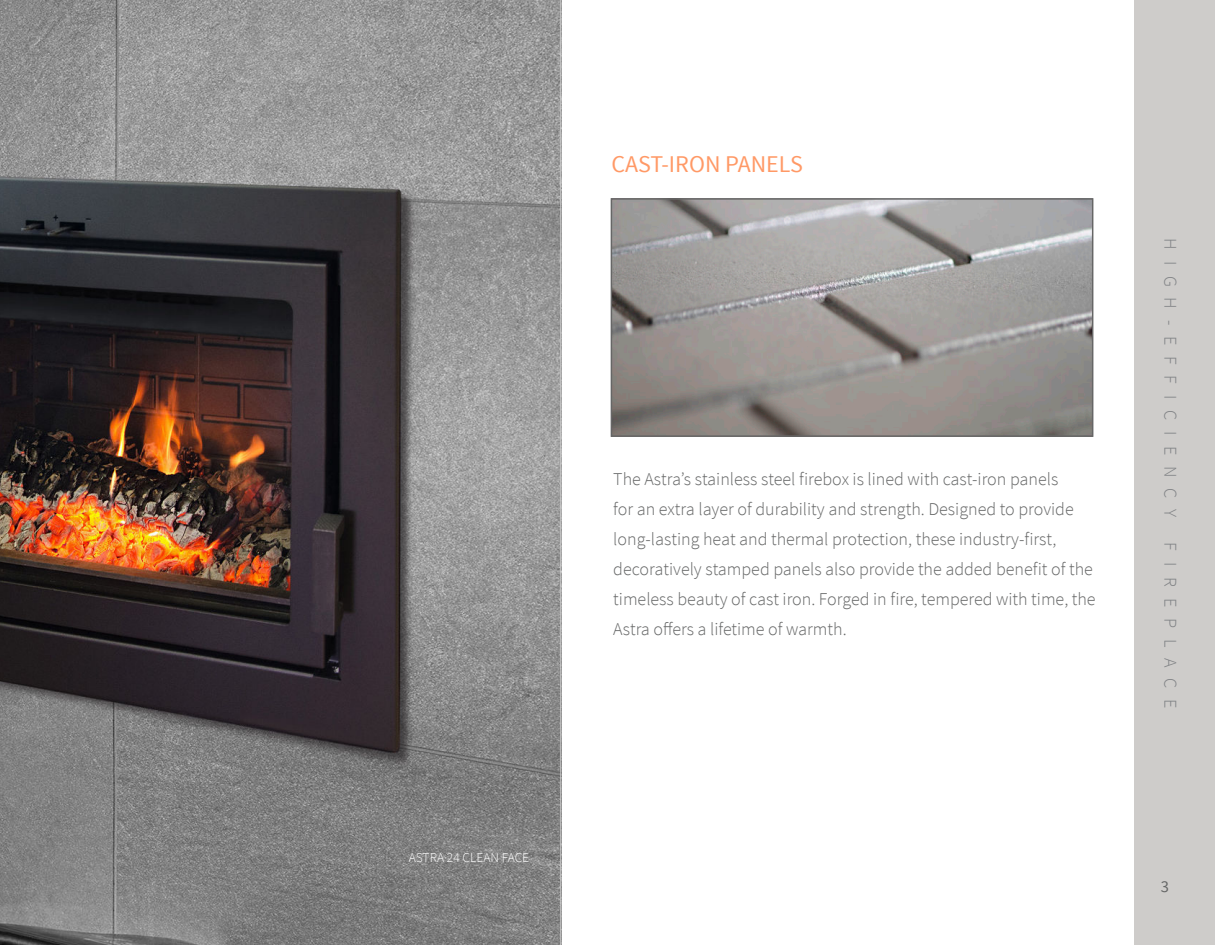
<style>
.page{position:relative;width:1215px;height:945px;background:#fff}
.page>*{position:absolute;margin:0;border:0;box-sizing:border-box;transform-origin:0 0}
.t1{font:24px "Source Sans Pro";color:#f96}
.t2{font:300 18px/30px "Source Sans Pro";color:#656666}
.t3{font:300 18px "Source Sans Pro";letter-spacing:.6em;color:#808285}
.t4{font:16.5px "Source Sans Pro";color:#656666}
.t5{font:300 13.5px "Source Sans Pro";color:#fff}
</style>
<div class="page">
<img style="left:0;top:0;width:560px;height:945px">
<div style="left:1134px;top:0;width:81px;height:945px;background:#ceccca"></div>
<img style="left:614px;top:201px;width:476px;height:233px">
<div style="left:611px;top:198px;width:482px;height:239px;border:2px solid #666"></div>
<hr style="left:560px;top:0;width:1px;height:945px;background:#ccc">
<p class="t5" style="left:409px;top:852px;width:122px">ASTRA 24 CLEAN FACE</p>
<h1 class="t1" style="left:611px;top:154px;width:193px">CAST-IRON PANELS</h1>
<p class="t2" style="left:613px;top:464px;width:484px">The Astra’s stainless steel firebox is lined with cast-iron panels<br>for an extra layer of durability and strength. Designed to provide long-lasting heat and thermal protection, these industry-first, decoratively stamped panels also provide the added benefit of the timeless beauty of cast iron. Forged in fire, tempered with time, the Astra offers a lifetime of warmth.</p>
<p class="t3" style="left:1177px;top:238px;width:280px;rotate:90deg">HIGH-EFFICIENCY</p>
<p class="t3" style="left:1177px;top:542px;width:167px;rotate:90deg">FIREPLACE</p>
<p class="t4" style="left:1161px;top:880px;width:10px">3</p>
</div>
